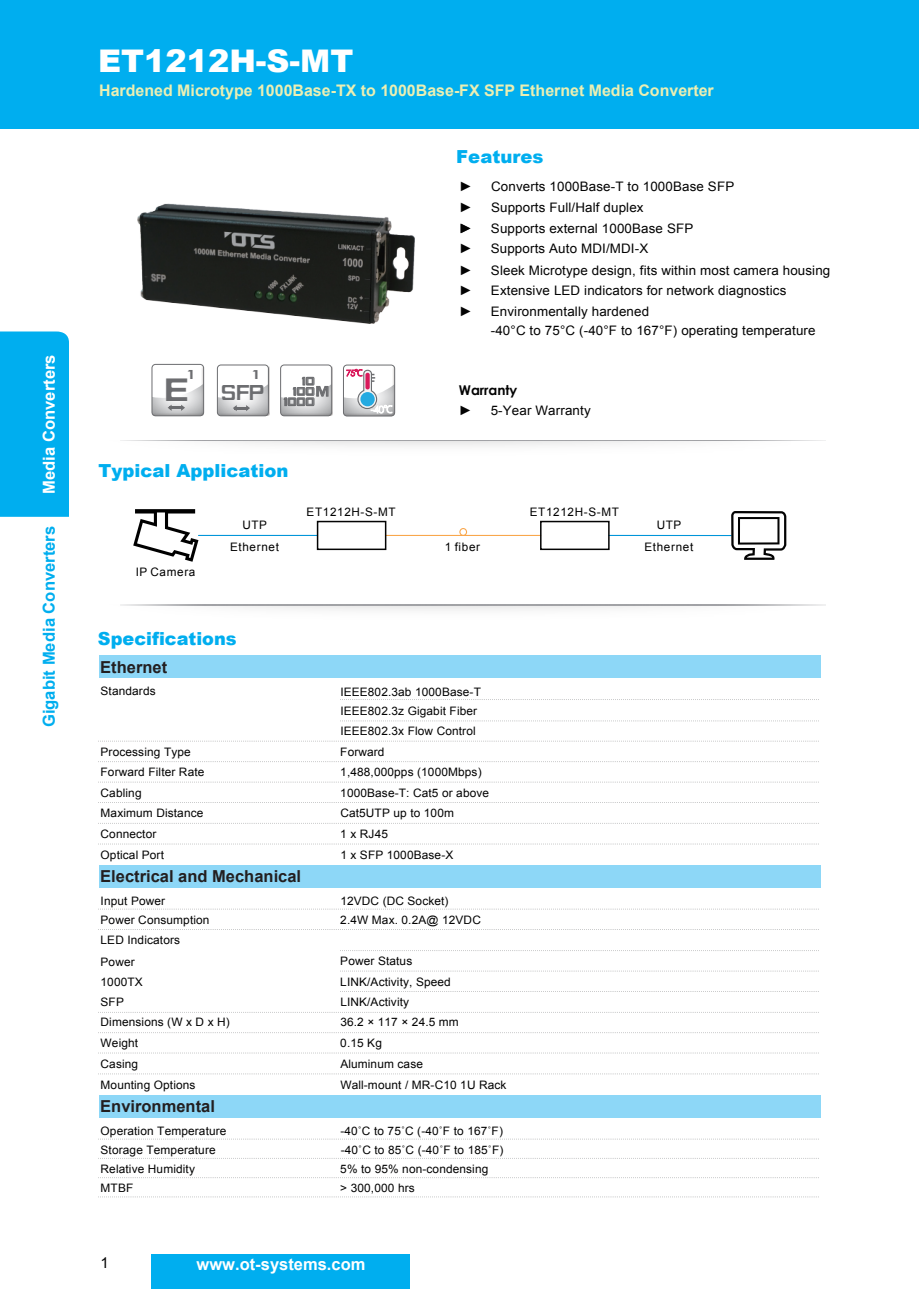
<style>
.page{position:relative;width:919px;height:1289px;background:#fff}
.page>*{position:absolute;margin:0;border:0;box-sizing:border-box;transform-origin:0 0}
.t1{font:900 31.2px "Arial";color:#fff}
.t2{font:30.6px "Jefferies Extended";color:#6c6d70;scale:.8 1}
.t3{font:20.4px "Jefferies Extended";color:#6c6d70;scale:.68 1}
.t4{font:900 18px "Arial";color:#00aeef}
.t5{font:700 16.5px "Arial";color:#231f20}
.t6{font:700 16.5px "Arial";color:#fff}
.t7{font:700 16.5px "Arial";color:#00aeef}
.t8{font:700 15.9px "Arial";color:#ebefb3}
.t9{font:15px "Arial";color:#030303}
.t10{font:13.5px "Century Gothic";color:#030303}
.t11{font:700 13.5px "Century Gothic";color:#030303}
.t12{font:13.35px "Jefferies Extended";color:#6c6d70;scale:.6 1}
.t13{font:13.05px/19.5px "Arial";letter-spacing:.01em;color:#030303}
.t14{font:700 12.6px "Century Gothic";color:#6c6d70;scale:1.33 1}
.t15{font:700 12.45px "Century Gothic";color:#6c6d70;scale:1.33 1}
.t16{font:11.7px/19.5px "Arial";letter-spacing:.01em;color:#030303}
.t17{font:11.7px "Arial";letter-spacing:.055em;color:#000}
.t18{font:10.65px/10.2px "Jefferies Extended";color:#6c6d70;text-align:right;scale:.75 1}
</style>
<div class="page">
<div style="left:0;top:0;width:918px;height:128px;background:#00aeef"></div>
<div style="left:152px;top:364px;width:52px;height:52px;border:1px solid #6c6d70;border-radius:4px"></div>
<svg style="left:152px;top:383px;width:52px;height:33px"></svg>
<img style="left:137px;top:203px;width:277px;height:120px">
<svg style="left:343px;top:369px;width:51px;height:47px"></svg>
<div style="left:343px;top:364px;width:52px;height:52px;border:1px solid #6c6d70;border-radius:4px"></div>
<div style="left:217px;top:364px;width:52px;height:52px;border:1px solid #6c6d70;border-radius:4px"></div>
<svg style="left:217px;top:384px;width:51px;height:32px"></svg>
<div style="left:280px;top:364px;width:52px;height:52px;border:1px solid #6c6d70;border-radius:4px"></div>
<svg style="left:280px;top:376px;width:51px;height:40px"></svg>
<hr style="left:198px;top:535px;width:119px;height:1px;background:#0095d9">
<hr style="left:608px;top:535px;width:123px;height:1px;background:#0095d9">
<hr style="left:385px;top:535px;width:155px;height:1px;background:#f9a64a">
<div style="left:459px;top:528px;width:8px;height:8px;border:1px solid #f9a64a;border-radius:50%"></div>
<svg style="left:731px;top:511px;width:55px;height:49px"></svg>
<svg style="left:133px;top:509px;width:65px;height:52px"></svg>
<div style="left:317px;top:521px;width:69px;height:29px;border:2px solid #030303"></div>
<div style="left:540px;top:521px;width:69px;height:29px;border:2px solid #030303"></div>
<div style="left:152px;top:1254px;width:258px;height:34px;background:#00aeef"></div>
<div style="left:99px;top:655px;width:721px;height:23px;background:#8dd7f7"></div>
<svg style="left:340px;top:699px;width:479px;height:1px"></svg>
<svg style="left:100px;top:781px;width:719px;height:1px"></svg>
<svg style="left:100px;top:802px;width:719px;height:1px"></svg>
<svg style="left:100px;top:761px;width:719px;height:1px"></svg>
<svg style="left:100px;top:741px;width:719px;height:1px"></svg>
<svg style="left:340px;top:720px;width:479px;height:1px"></svg>
<svg style="left:100px;top:823px;width:719px;height:1px"></svg>
<svg style="left:100px;top:843px;width:719px;height:1px"></svg>
<div style="left:99px;top:864px;width:721px;height:23px;background:#8dd7f7"></div>
<svg style="left:100px;top:908px;width:719px;height:1px"></svg>
<svg style="left:100px;top:929px;width:719px;height:1px"></svg>
<div style="left:0;top:331px;width:69px;height:186px;background:#00aeef"></div>
<svg style="left:340px;top:950px;width:479px;height:1px"></svg>
<svg style="left:100px;top:1012px;width:719px;height:1px"></svg>
<svg style="left:340px;top:970px;width:479px;height:1px"></svg>
<svg style="left:340px;top:991px;width:479px;height:1px"></svg>
<svg style="left:100px;top:1032px;width:719px;height:1px"></svg>
<svg style="left:100px;top:1052px;width:719px;height:1px"></svg>
<svg style="left:100px;top:1073px;width:719px;height:1px"></svg>
<div style="left:99px;top:1094px;width:721px;height:23px;background:#8dd7f7"></div>
<svg style="left:100px;top:1138px;width:719px;height:1px"></svg>
<svg style="left:100px;top:1158px;width:719px;height:1px"></svg>
<svg style="left:100px;top:1177px;width:719px;height:1px"></svg>
<svg style="left:100px;top:1196px;width:719px;height:1px"></svg>
<h3 class="t6" style="left:37px;top:494px;width:141px;rotate:-90deg">Media Converters</h3>
<h3 class="t7" style="left:37px;top:727px;width:203px;rotate:-90deg">Gigabit Media Converters</h3>
<h1 class="t1" style="left:98px;top:38px;width:257px">ET1212H-S-MT</h1>
<h3 class="t8" style="left:99px;top:79px;width:616px">Hardened Microtype 1000Base-TX to 1000Base-FX SFP Ethernet Media Converter</h3>
<h3 class="t4" style="left:456px;top:144px;width:89px">Features</h3>
<p class="t10" style="left:459px;top:177px;width:15px">►</p>
<p class="t13" style="left:491px;top:176px;width:245px">Converts 1000Base-T to 1000Base SFP</p>
<p class="t10" style="left:459px;top:197px;width:15px">►</p>
<p class="t13" style="left:491px;top:197px;width:154px">Supports Full/Half duplex</p>
<p class="t10" style="left:459px;top:239px;width:15px">►</p>
<p class="t13" style="left:491px;top:218px;width:204px">Supports external 1000Base SFP</p>
<p class="t10" style="left:459px;top:218px;width:15px">►</p>
<p class="t13" style="left:490px;top:239px;width:159px">Supports Auto MDI/MDI-X</p>
<p class="t10" style="left:459px;top:261px;width:15px">►</p>
<p class="t13" style="left:491px;top:261px;width:341px">Sleek Microtype design, fits within most camera housing</p>
<p class="t10" style="left:459px;top:281px;width:15px">►</p>
<p class="t13" style="left:491px;top:281px;width:297px">Extensive LED indicators for network diagnostics</p>
<p class="t14" style="left:186px;top:364px;width:9px">1</p>
<h2 class="t2" style="left:164px;top:368px;width:33px">E</h2>
<p class="t15" style="left:251px;top:365px;width:8px">1</p>
<h3 class="t3" style="left:221px;top:378px;width:64px">SFP</h3>
<p class="t18" style="left:284px;top:376px;width:43px">10<br>100<br>1000</p>
<p class="t12" style="left:316px;top:382px;width:22px">M</p>
<h3 class="t4" style="left:98px;top:457px;width:192px">Typical Application</h3>
<p class="t10" style="left:459px;top:301px;width:15px">►</p>
<p class="t13" style="left:490px;top:301px;width:326px">Environmentally hardened<br>-40°C to 75°C (-40°F to 167°F) operating temperature</p>
<p class="t11" style="left:459px;top:379px;width:60px">Warranty</p>
<p class="t10" style="left:459px;top:400px;width:15px">►</p>
<p class="t13" style="left:490px;top:400px;width:101px">5-Year Warranty</p>
<p class="t17" style="left:306px;top:504px;width:91px">ET1212H-S-MT</p>
<p class="t17" style="left:530px;top:504px;width:91px">ET1212H-S-MT</p>
<p class="t17" style="left:136px;top:563px;width:61px">IP Camera</p>
<p class="t17" style="left:242px;top:517px;width:26px">UTP</p>
<p class="t17" style="left:656px;top:517px;width:26px">UTP</p>
<p class="t17" style="left:230px;top:539px;width:50px">Ethernet</p>
<p class="t17" style="left:445px;top:539px;width:37px">1 fiber</p>
<p class="t17" style="left:644px;top:539px;width:50px">Ethernet</p>
<h3 class="t4" style="left:98px;top:625px;width:140px">Specifications</h3>
<h3 class="t5" style="left:100px;top:655px;width:68px">Ethernet</h3>
<p class="t16" style="left:101px;top:681px;width:57px">Standards</p>
<p class="t16" style="left:340px;top:681px;width:142px">IEEE802.3ab 1000Base-T<br>IEEE802.3z Gigabit Fiber<br>IEEE802.3x Flow Control</p>
<p class="t16" style="left:101px;top:742px;width:92px">Processing Type</p>
<p class="t16" style="left:340px;top:742px;width:46px">Forward</p>
<p class="t16" style="left:101px;top:762px;width:105px">Forward Filter Rate</p>
<p class="t16" style="left:340px;top:762px;width:143px">1,488,000pps (1000Mbps)</p>
<p class="t16" style="left:101px;top:783px;width:42px">Cabling</p>
<p class="t16" style="left:340px;top:783px;width:150px">1000Base-T: Cat5 or above</p>
<p class="t16" style="left:101px;top:802px;width:104px;line-height:21.1px">Maximum Distance<br>Connector</p>
<p class="t16" style="left:340px;top:802px;width:115px;line-height:21.1px">Cat5UTP up to 100m<br>1 x RJ45</p>
<p class="t16" style="left:101px;top:844px;width:65px">Optical Port</p>
<p class="t16" style="left:340px;top:844px;width:114px">1 x SFP 1000Base-X</p>
<h3 class="t5" style="left:100px;top:864px;width:202px">Electrical and Mechanical</h3>
<p class="t16" style="left:101px;top:890px;width:110px">Input Power<br>Power Consumption</p>
<p class="t16" style="left:340px;top:890px;width:142px">12VDC (DC Socket)<br>2.4W Max. 0.2A@ 12VDC</p>
<p class="t16" style="left:101px;top:929px;width:81px;line-height:20.7px">LED Indicators<br>Power<br>1000TX</p>
<p class="t16" style="left:340px;top:950px;width:73px">Power Status</p>
<p class="t16" style="left:340px;top:971px;width:112px">LINK/Activity, Speed</p>
<p class="t16" style="left:101px;top:992px;width:25px">SFP</p>
<p class="t16" style="left:340px;top:992px;width:70px">LINK/Activity</p>
<p class="t16" style="left:101px;top:1033px;width:39px">Weight</p>
<p class="t16" style="left:340px;top:1033px;width:43px">0.15 Kg</p>
<p class="t16" style="left:101px;top:1053px;width:39px">Casing</p>
<p class="t16" style="left:340px;top:1053px;width:84px">Aluminum case</p>
<p class="t16" style="left:101px;top:1074px;width:96px">Mounting Options</p>
<p class="t16" style="left:340px;top:1074px;width:168px">Wall-mount / MR-C10 1U Rack</p>
<p class="t16" style="left:101px;top:1012px;width:131px">Dimensions (W x D x H)</p>
<p class="t16" style="left:340px;top:1012px;width:120px">36.2 × 117 × 24.5 mm</p>
<h3 class="t5" style="left:100px;top:1094px;width:116px">Environmental</h3>
<p class="t16" style="left:101px;top:1120px;width:127px;line-height:18.9px">Operation Temperature<br>Storage Temperature</p>
<p class="t16" style="left:101px;top:1159px;width:96px">Relative Humidity</p>
<p class="t16" style="left:340px;top:1120px;width:164px">-40˚C to 75˚C (-40˚F to 167˚F)</p>
<p class="t16" style="left:340px;top:1159px;width:150px">5% to 95% non-condensing</p>
<p class="t16" style="left:341px;top:1139px;width:164px">-40˚C to 85˚C (-40˚F to 185˚F)</p>
<p class="t16" style="left:101px;top:1178px;width:34px">MTBF</p>
<p class="t16" style="left:340px;top:1178px;width:76px">&gt; 300,000 hrs</p>
<p class="t9" style="left:100px;top:1251px;width:10px">1</p>
<h3 class="t6" style="left:196px;top:1252px;width:170px">www.ot-systems.com</h3>
</div>
